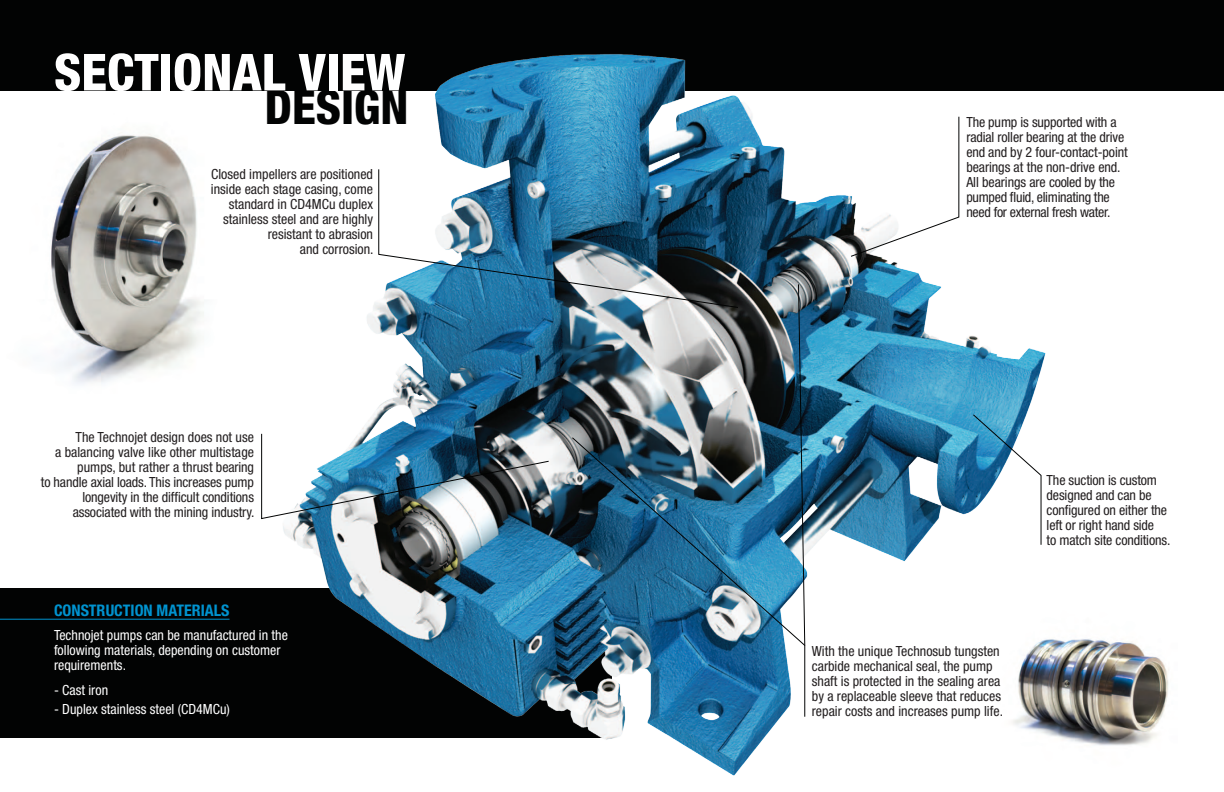
<style>
.page{position:relative;width:1224px;height:792px;background:#fff}
.page>*{position:absolute;margin:0;border:0;box-sizing:border-box;transform-origin:0 0}
.t1{font:800 condensed 51px "Helvetica Neue LT Std";color:#fff}
.t2{font:800 condensed 47.3px "Helvetica Neue LT Std";color:#020303}
.t3{font:700 condensed 16px "Helvetica Neue LT Std";color:#0093d0}
.t4{font:condensed 14px/15px "Helvetica Neue LT Std";color:#231f20}
.t5{font:condensed 14px/15px "Helvetica Neue LT Std";color:#fff}
</style>
<div class="page">
<div style="left:0;top:0;width:1224px;height:90px;background:#020303"></div>
<div style="left:0;top:588px;width:612px;height:150px;background:#020303"></div>
<img style="left:51px;top:134px;width:153px;height:250px">
<img style="left:259px;top:54px;width:796px;height:722px">
<img style="left:973px;top:602px;width:196px;height:174px">
<hr style="left:0;top:619px;width:230px;height:1px;background:#0093d0">
<img style="left:378px;top:169px;width:361px;height:139px">
<img style="left:261px;top:433px;width:289px;height:86px">
<img style="left:571px;top:437px;width:235px;height:280px">
<svg style="left:798px;top:284px;width:8px;height:362px"></svg>
<svg style="left:972px;top:414px;width:70px;height:132px"></svg>
<svg style="left:850px;top:116px;width:110px;height:141px"></svg>
<h1 class="t1" style="left:54px;top:41px;width:352px">SECTIONAL VIEW</h1>
<h2 class="t2" style="left:265px;top:78px;width:145px">DESIGN</h2>
<p class="t4" style="left:211px;top:167px;width:164px;text-align:right">Closed impellers are positioned inside each stage casing, come standard in CD4MCu duplex stainless steel and are highly resistant to abrasion<br>and corrosion.</p>
<p class="t4" style="left:41px;top:429px;width:215px;text-align:right">The Technojet design does not use<br>a balancing valve like other multistage pumps, but rather a thrust bearing<br>to handle axial loads. This increases pump longevity in the difficult conditions associated with the mining industry.</p>
<p class="t3" style="left:54px;top:601px;width:19px">CONSTR</p>
<p class="t3" style="left:106px;top:601px;width:18px">UCTION</p>
<p class="t3" style="left:157px;top:601px;width:9px">MATERIALS</p>
<p class="t5" style="left:54px;top:627px;width:235px">Technojet pumps can be manufactured in the following materials, depending on customer requirements.</p>
<p class="t5" style="left:54px;top:682px;width:56px">- Cast iron</p>
<p class="t5" style="left:54px;top:702px;width:177px">- Duplex stainless steel (CD4MCu)</p>
<p class="t4" style="left:966px;top:114px;width:163px">The pump is supported with a radial roller bearing at the drive end and by 2 four-contact-point bearings at the non-drive end.<br>All bearings are cooled by the pumped fluid, eliminating the need for external fresh water.</p>
<p class="t4" style="left:812px;top:644px;width:193px">With the unique Technosub tungsten carbide mechanical seal, the pump shaft is protected in the sealing area by a replaceable sleeve that reduces repair costs and increases pump life.</p>
<p class="t4" style="left:1047px;top:472px;width:125px">The suction is custom designed and can be configured on either the left or right hand side<br>to match site conditions.</p>
</div>
